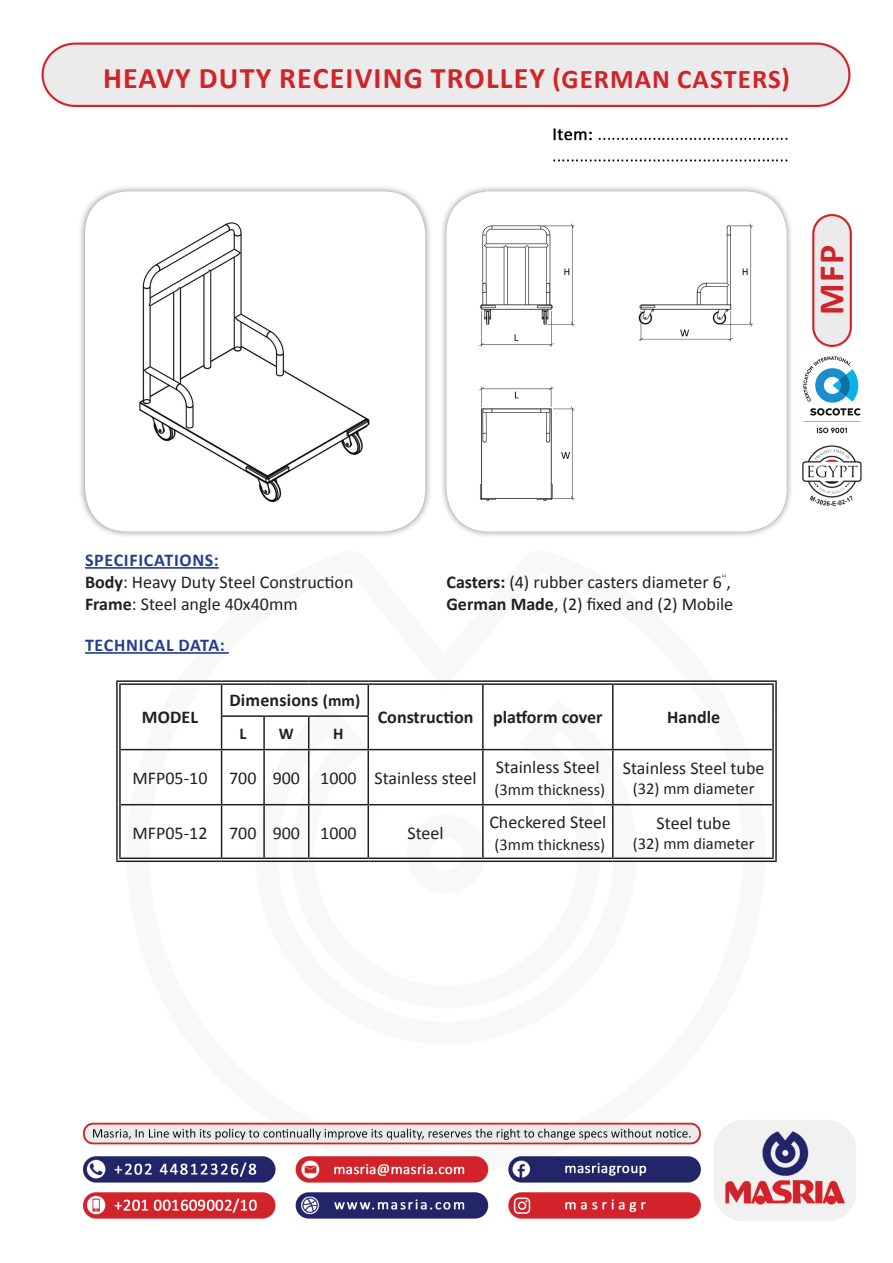
<style>
.page{position:relative;width:893px;height:1263px;background:#fff}
.page>*{position:absolute;margin:0;border:0;box-sizing:border-box;transform-origin:0 0}
.t1{font:700 36px "Calibri";color:#d1232a}
.t2{font:700 30px "Calibri";letter-spacing:.04em;color:#d1232a}
.t3{font:18px "Calibri";color:#231f20}
.t4{font:700 18px "Calibri";color:#231f20}
.t5{font:700 18px "Calibri";letter-spacing:.04em;color:#253f8e}
.t6{font:16.5px "Calibri";color:#231f20}
.t7{font:700 16.5px "Calibri";color:#231f20}
.s1{font-size:27px}
.s2{font-weight:700}
.s3{font-size:16.5px}
</style>
<div class="page">
<img style="left:41px;top:42px;width:821px;height:1179px">
<div style="left:116px;top:680px;width:106px;height:5px;background:#fff"></div>
<div style="left:116px;top:685px;width:5px;height:31px;background:#fff"></div>
<div style="left:222px;top:680px;width:42px;height:5px;background:#fff"></div>
<div style="left:264px;top:680px;width:45px;height:5px;background:#fff"></div>
<div style="left:309px;top:680px;width:59px;height:5px;background:#fff"></div>
<div style="left:368px;top:680px;width:115px;height:5px;background:#fff"></div>
<div style="left:483px;top:680px;width:130px;height:5px;background:#fff"></div>
<div style="left:613px;top:680px;width:164px;height:5px;background:#fff"></div>
<div style="left:772px;top:685px;width:5px;height:31px;background:#fff"></div>
<div style="left:116px;top:716px;width:5px;height:34px;background:#fff"></div>
<div style="left:772px;top:716px;width:5px;height:34px;background:#fff"></div>
<div style="left:116px;top:750px;width:5px;height:55px;background:#fff"></div>
<div style="left:772px;top:750px;width:5px;height:55px;background:#fff"></div>
<div style="left:116px;top:805px;width:5px;height:52px;background:#fff"></div>
<div style="left:772px;top:805px;width:5px;height:52px;background:#fff"></div>
<div style="left:116px;top:857px;width:106px;height:5px;background:#f6f6f6"></div>
<div style="left:222px;top:857px;width:42px;height:5px;background:#f6f6f6"></div>
<div style="left:264px;top:857px;width:45px;height:5px;background:#f6f6f6"></div>
<div style="left:309px;top:857px;width:59px;height:5px;background:#f6f6f6"></div>
<div style="left:368px;top:857px;width:115px;height:5px;background:#f6f6f6"></div>
<div style="left:483px;top:857px;width:130px;height:5px;background:#f6f6f6"></div>
<div style="left:613px;top:857px;width:164px;height:5px;background:#f6f6f6"></div>
<hr style="left:221px;top:685px;width:1px;height:30px;background:#231f20">
<hr style="left:367px;top:685px;width:2px;height:30px;background:#231f20">
<hr style="left:482px;top:685px;width:2px;height:31px;background:#231f20">
<hr style="left:221px;top:715px;width:43px;height:2px;background:#231f20">
<hr style="left:221px;top:717px;width:1px;height:32px;background:#231f20">
<hr style="left:264px;top:715px;width:45px;height:2px;background:#231f20">
<hr style="left:263px;top:717px;width:2px;height:32px;background:#231f20">
<hr style="left:309px;top:715px;width:60px;height:2px;background:#231f20">
<hr style="left:308px;top:717px;width:1px;height:32px;background:#231f20">
<hr style="left:367px;top:717px;width:2px;height:32px;background:#231f20">
<hr style="left:482px;top:716px;width:2px;height:33px;background:#231f20">
<hr style="left:121px;top:749px;width:101px;height:1px;background:#231f20">
<hr style="left:222px;top:749px;width:42px;height:1px;background:#231f20">
<hr style="left:221px;top:750px;width:1px;height:54px;background:#231f20">
<hr style="left:264px;top:749px;width:45px;height:1px;background:#231f20">
<hr style="left:263px;top:750px;width:2px;height:54px;background:#231f20">
<hr style="left:309px;top:749px;width:59px;height:1px;background:#231f20">
<hr style="left:308px;top:750px;width:1px;height:54px;background:#231f20">
<hr style="left:368px;top:749px;width:115px;height:1px;background:#231f20">
<hr style="left:367px;top:750px;width:2px;height:54px;background:#231f20">
<hr style="left:483px;top:749px;width:130px;height:1px;background:#231f20">
<hr style="left:482px;top:750px;width:2px;height:54px;background:#231f20">
<hr style="left:613px;top:749px;width:159px;height:1px;background:#231f20">
<hr style="left:121px;top:804px;width:101px;height:1px;background:#231f20">
<hr style="left:222px;top:804px;width:42px;height:1px;background:#231f20">
<hr style="left:221px;top:805px;width:1px;height:52px;background:#231f20">
<hr style="left:264px;top:804px;width:45px;height:1px;background:#231f20">
<hr style="left:263px;top:805px;width:2px;height:52px;background:#231f20">
<hr style="left:309px;top:804px;width:59px;height:1px;background:#231f20">
<hr style="left:308px;top:805px;width:1px;height:52px;background:#231f20">
<hr style="left:368px;top:804px;width:115px;height:1px;background:#231f20">
<hr style="left:367px;top:805px;width:2px;height:52px;background:#231f20">
<hr style="left:483px;top:804px;width:130px;height:1px;background:#231f20">
<hr style="left:482px;top:805px;width:2px;height:52px;background:#231f20">
<hr style="left:613px;top:804px;width:159px;height:1px;background:#231f20">
<hr style="left:612px;top:685px;width:1px;height:31px;background:#231f20">
<hr style="left:612px;top:716px;width:1px;height:33px;background:#231f20">
<hr style="left:612px;top:750px;width:1px;height:54px;background:#231f20">
<hr style="left:612px;top:805px;width:1px;height:52px;background:#231f20">
<hr style="left:116px;top:680px;width:106px;height:2px;background:#231f20">
<hr style="left:119px;top:683px;width:103px;height:2px;background:#231f20">
<hr style="left:116px;top:682px;width:2px;height:34px;background:#231f20">
<hr style="left:119px;top:685px;width:2px;height:31px;background:#231f20">
<hr style="left:222px;top:680px;width:42px;height:2px;background:#231f20">
<hr style="left:222px;top:683px;width:42px;height:2px;background:#231f20">
<hr style="left:264px;top:680px;width:45px;height:2px;background:#231f20">
<hr style="left:264px;top:683px;width:45px;height:2px;background:#231f20">
<hr style="left:309px;top:680px;width:59px;height:2px;background:#231f20">
<hr style="left:309px;top:683px;width:59px;height:2px;background:#231f20">
<hr style="left:368px;top:680px;width:115px;height:2px;background:#231f20">
<hr style="left:368px;top:683px;width:115px;height:2px;background:#231f20">
<hr style="left:483px;top:680px;width:130px;height:2px;background:#231f20">
<hr style="left:483px;top:683px;width:130px;height:2px;background:#231f20">
<hr style="left:613px;top:680px;width:164px;height:2px;background:#231f20">
<hr style="left:613px;top:683px;width:161px;height:2px;background:#231f20">
<hr style="left:772px;top:685px;width:2px;height:31px;background:#231f20">
<hr style="left:775px;top:682px;width:2px;height:34px;background:#231f20">
<hr style="left:116px;top:716px;width:2px;height:34px;background:#231f20">
<hr style="left:119px;top:716px;width:2px;height:34px;background:#231f20">
<hr style="left:772px;top:716px;width:2px;height:34px;background:#231f20">
<hr style="left:775px;top:716px;width:2px;height:34px;background:#231f20">
<hr style="left:116px;top:750px;width:2px;height:55px;background:#231f20">
<hr style="left:119px;top:750px;width:2px;height:55px;background:#231f20">
<hr style="left:772px;top:750px;width:2px;height:55px;background:#231f20">
<hr style="left:775px;top:750px;width:2px;height:55px;background:#231f20">
<hr style="left:116px;top:805px;width:2px;height:55px;background:#231f20">
<hr style="left:119px;top:805px;width:2px;height:52px;background:#231f20">
<hr style="left:772px;top:805px;width:2px;height:52px;background:#231f20">
<hr style="left:775px;top:805px;width:2px;height:55px;background:#231f20">
<hr style="left:119px;top:857px;width:103px;height:2px;background:#231f20">
<hr style="left:116px;top:860px;width:106px;height:2px;background:#231f20">
<hr style="left:222px;top:857px;width:42px;height:2px;background:#231f20">
<hr style="left:222px;top:860px;width:42px;height:2px;background:#231f20">
<hr style="left:264px;top:857px;width:45px;height:2px;background:#231f20">
<hr style="left:264px;top:860px;width:45px;height:2px;background:#231f20">
<hr style="left:309px;top:857px;width:59px;height:2px;background:#231f20">
<hr style="left:309px;top:860px;width:59px;height:2px;background:#231f20">
<hr style="left:368px;top:857px;width:115px;height:2px;background:#231f20">
<hr style="left:368px;top:860px;width:115px;height:2px;background:#231f20">
<hr style="left:483px;top:857px;width:130px;height:2px;background:#231f20">
<hr style="left:483px;top:860px;width:130px;height:2px;background:#231f20">
<hr style="left:613px;top:857px;width:161px;height:2px;background:#231f20">
<hr style="left:613px;top:860px;width:164px;height:2px;background:#231f20">
<hr style="left:85px;top:567px;width:134px;height:2px;background:#253f8e">
<div style="left:78px;top:184px;width:354px;height:355px;background:#231f20;opacity:.5"></div>
<img style="left:85px;top:191px;width:340px;height:340px">
<div style="left:439px;top:184px;width:355px;height:355px;background:#231f20;opacity:.5"></div>
<img style="left:446px;top:191px;width:341px;height:340px">
<hr style="left:85px;top:652px;width:144px;height:2px;background:#253f8e">
<p class="t2" style="left:103px;top:59px;width:688px">HEAVY DUTY RECEIVING TROLLEY <span class="s1">(GERMAN CASTERS)</span></p>
<h1 class="t1" style="left:808px;top:315px;width:71px;rotate:-90deg">MFP</h1>
<p class="t5" style="left:85px;top:549px;width:135px">SPECIFICATIONS:</p>
<p class="t3" style="left:85px;top:571px;width:270px"><span class="s2">Body</span>: Heavy Duty Steel Construction</p>
<p class="t3" style="left:85px;top:592px;width:214px"><span class="s2">Frame</span>: Steel angle 40x40mm</p>
<p class="t5" style="left:85px;top:634px;width:141px">TECHNICAL DATA:</p>
<p class="t4" style="left:142px;top:705px;width:58px">MODEL</p>
<p class="t4" style="left:229px;top:689px;width:132px">Dimensions <span class="s3">(mm)</span></p>
<p class="t7" style="left:239px;top:723px;width:8px">L</p>
<p class="t7" style="left:279px;top:723px;width:16px">W</p>
<p class="t7" style="left:333px;top:723px;width:12px">H</p>
<p class="t3" style="left:446px;top:571px;width:286px"><span class="s2">Casters:</span> (4) rubber casters diameter 6<sup>‘‘</sup>,</p>
<p class="t3" style="left:446px;top:592px;width:288px"><span class="s2">German Made</span>, (2) fixed and (2) Mobile</p>
<p class="t4" style="left:378px;top:705px;width:97px">Construction</p>
<p class="t4" style="left:493px;top:705px;width:111px">platform cover</p>
<p class="t4" style="left:667px;top:705px;width:55px">Handle</p>
<p class="t3" style="left:133px;top:766px;width:76px">MFP05-10</p>
<p class="t3" style="left:229px;top:766px;width:29px">700</p>
<p class="t3" style="left:273px;top:766px;width:29px">900</p>
<p class="t3" style="left:320px;top:766px;width:38px">1000</p>
<p class="t3" style="left:374px;top:766px;width:104px">Stainless steel</p>
<p class="t3" style="left:133px;top:822px;width:76px">MFP05-12</p>
<p class="t3" style="left:229px;top:822px;width:29px">700</p>
<p class="t3" style="left:273px;top:822px;width:29px">900</p>
<p class="t3" style="left:320px;top:822px;width:38px">1000</p>
<p class="t3" style="left:407px;top:822px;width:38px">Steel</p>
<p class="t3" style="left:496px;top:756px;width:105px">Stainless Steel</p>
<p class="t6" style="left:494px;top:779px;width:112px">(3mm thickness)</p>
<p class="t3" style="left:489px;top:811px;width:118px">Checkered Steel</p>
<p class="t6" style="left:494px;top:834px;width:112px">(3mm thickness)</p>
<p class="t3" style="left:623px;top:757px;width:143px">Stainless Steel tube</p>
<p class="t6" style="left:633px;top:778px;width:123px">(32) mm diameter</p>
<p class="t3" style="left:657px;top:812px;width:76px">Steel tube</p>
<p class="t6" style="left:633px;top:833px;width:123px">(32) mm diameter</p>
</div>
